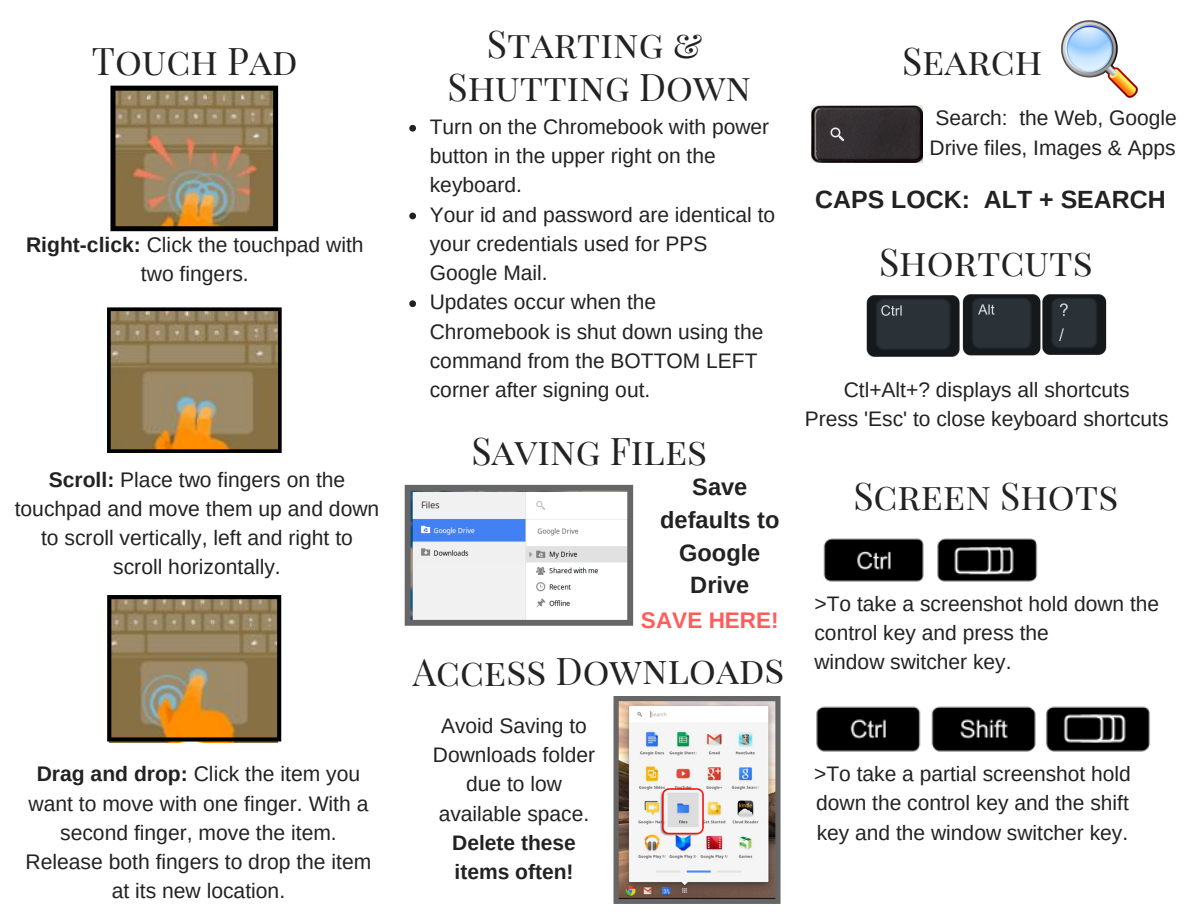
<style>
.page{position:relative;width:1188px;height:918px;background:#fff}
.page>*{position:absolute;margin:0;border:0;box-sizing:border-box;transform-origin:0 0}
.t1{font:37.35px/42.8px "Playfair Display SC";color:#222;text-align:center}
.t2{font:700 24.9px "Arimo";color:#222}
.t3{font:700 23.7px/32.7px "Arimo";color:#222;text-align:center}
.t4{font:700 22.5px "Arimo";color:#ff5c5c}
.t5{font:21.15px/29.2px "Arimo";color:#222;text-align:center}
.t6{font:21px/29.2px "Arimo";color:#222}
.t7{font:700 21px/29.2px "Arimo";color:#222}
.s1{font-weight:700}
</style>
<div class="page">
<svg style="left:107px;top:595px;width:174px;height:147px"></svg>
<svg style="left:409px;top:125px;width:7px;height:7px"></svg>
<svg style="left:409px;top:213px;width:7px;height:6px"></svg>
<svg style="left:409px;top:300px;width:7px;height:7px"></svg>
<svg style="left:110px;top:86px;width:168px;height:145px"></svg>
<svg style="left:107px;top:307px;width:175px;height:146px"></svg>
<img style="left:1061px;top:20px;width:77px;height:78px">
<img style="left:866px;top:294px;width:241px;height:63px">
<img style="left:823px;top:538px;width:215px;height:44px">
<svg style="left:405px;top:485px;width:228px;height:141px"></svg>
<img style="left:614px;top:696px;width:167px;height:208px">
<img style="left:812px;top:106px;width:111px;height:57px">
<img style="left:816px;top:706px;width:335px;height:46px">
<h1 class="t1" style="left:92px;top:38px;width:207px">Touch Pad</h1>
<p class="t5" style="left:26px;top:230px;width:339px"><span class="s1">Right-click:</span> Click the touchpad with two fingers.</p>
<p class="t5" style="left:15px;top:465px;width:366px"><span class="s1">Scroll:</span> Place two fingers on the touchpad and move them up and down to scroll vertically, left and right to scroll horizontally.</p>
<p class="t5" style="left:26px;top:759px;width:347px"><span class="s1">Drag and drop:</span> Click the item you want to move with one finger. With a second finger, move the item.<br>Release both fingers to drop the item at its new location.</p>
<h1 class="t1" style="left:448px;top:21px;width:305px">Starting &amp;<br>Shutting Down</h1>
<p class="t6" style="left:430px;top:112px;width:347px">Turn on the Chromebook with power button in the upper right on the keyboard.<br>Your id and password are identical to your credentials used for PPS<br>Google Mail.<br>Updates occur when the<br>Chromebook is shut down using the command from the BOTTOM LEFT corner after signing out.</p>
<h1 class="t1" style="left:471px;top:428px;width:237px">Saving Files</h1>
<p class="t3" style="left:660px;top:471px;width:121px">Save defaults to<br>Google<br>Drive</p>
<p class="t4" style="left:641px;top:607px;width:139px">SAVE HERE!</p>
<h1 class="t1" style="left:413px;top:648px;width:374px">Access Downloads</h1>
<p class="t6" style="left:433px;top:711px;width:164px;text-align:center">Avoid Saving to<br>Downloads folder due to low available space.</p>
<p class="t7" style="left:452px;top:828px;width:125px">Delete these items often!</p>
<h1 class="t1" style="left:902px;top:38px;width:142px">Search</h1>
<p class="t6" style="left:930px;top:103px;width:249px">Search: the Web, Google<br>Drive files, Images &amp; Apps</p>
<p class="t2" style="left:815px;top:185px;width:352px">CAPS LOCK: ALT + SEARCH</p>
<h1 class="t1" style="left:879px;top:239px;width:215px">Shortcuts</h1>
<p class="t6" style="left:805px;top:375px;width:365px;text-align:center">Ctl+Alt+? displays all shortcuts<br>Press 'Esc' to close keyboard shortcuts</p>
<h1 class="t1" style="left:853px;top:473px;width:266px">Screen Shots</h1>
<p class="t6" style="left:814px;top:589px;width:346px">&gt;To take a screenshot hold down the control key and press the<br>window switcher key.</p>
<p class="t6" style="left:814px;top:759px;width:318px;text-align:justify">&gt;To take a partial screenshot hold down the control key and the shift key and the window switcher key.</p>
</div>
